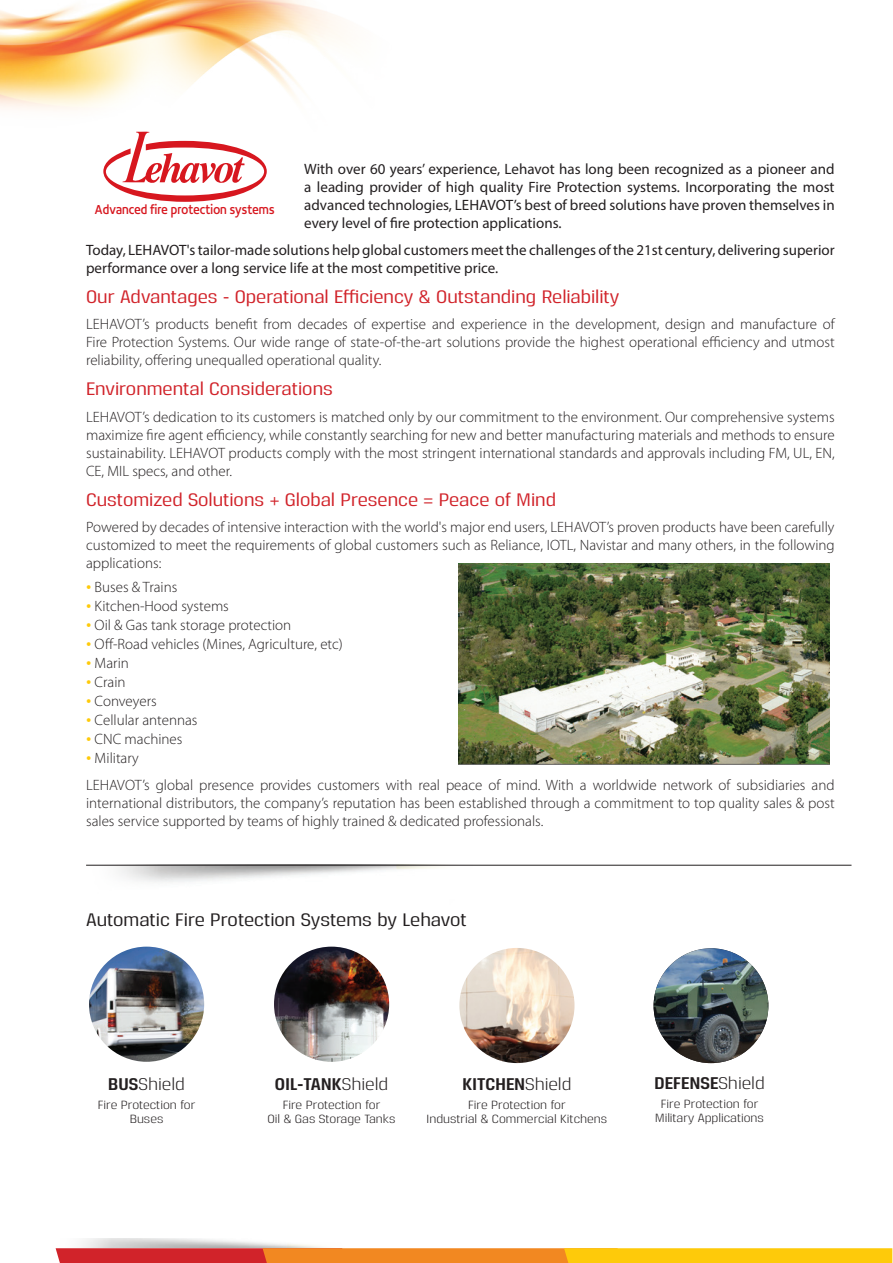
<style>
.page{position:relative;width:893px;height:1263px;background:#fff}
.page>*{position:absolute;margin:0;border:0;box-sizing:border-box;transform-origin:0 0}
.t1{font:500 22.95px "Reznik";color:#231f20}
.t2{font:500 18px "Reznik";color:#d1232a}
.t3{font:500 18px "Reznik";color:#231f20}
.t4{font:700 16.8px "Reznik";letter-spacing:.01em;color:#231f20}
.t5{font:16.8px "Reznik";color:#231f20}
.t6{font:300 15px/18px "Myriad Pro";color:#231f20;text-align:justify}
.t7{font:15px/18px "Myriad Pro";color:#231f20;text-align:justify}
.t8{font:14.25px "Concord";letter-spacing:.01em;color:#d7171f;scale:.81 1}
.t9{font:11.85px/14.2px "Reznik";color:#231f20;text-align:center}
.s1{font-family:"Extazy";color:#feca0a}
.s2{font-weight:400}
.s3{font-weight:700}
</style>
<div class="page">
<img style="left:0;top:0;width:342px;height:110px">
<hr style="left:86px;top:865px;width:765px;height:1px;background:#231f20">
<img style="left:458px;top:563px;width:371px;height:201px">
<img style="left:89px;top:947px;width:115px;height:115px;border-radius:58px">
<img style="left:274px;top:947px;width:115px;height:115px;border-radius:58px">
<img style="left:459px;top:948px;width:115px;height:115px;border-radius:58px">
<svg style="left:103px;top:131px;width:164px;height:71px"></svg>
<img style="left:654px;top:948px;width:114px;height:115px;border-radius:57px">
<svg style="left:56px;top:1248px;width:836px;height:15px;background:#ee8a1e"></svg>
<p class="t7" style="left:304px;top:160px;width:532px">With over 60 years’ experience, Lehavot has long been recognized as a pioneer and a leading provider of high quality Fire Protection systems. Incorporating the most advanced technologies, LEHAVOT s’ best of breed solutions have proven themselves in every level of fire protection applications.</p>
<p class="t7" style="left:86px;top:240px;width:750px">Today,LEHAVOT s' tailor-madesolutionshelpglobalcustomersmeetthechallengesofthe21stcentury,deliveringsuperior performance over a long service life at the most competitive price.</p>
<p class="t2" style="left:86px;top:284px;width:535px">Our Advantages - Operational Efficiency &amp; Outstanding Reliability</p>
<p class="t6" style="left:86px;top:315px;width:750px">LEHAVOT s’ products benefit from decades of expertise and experience in the development, design and manufacture of Fire Protection Systems. Our wide range of state-of-the-art solutions provide the highest operational efficiency and utmost reliability, offering unequalled operational quality.</p>
<p class="t2" style="left:86px;top:377px;width:248px">Environmental Considerations</p>
<p class="t6" style="left:86px;top:408px;width:750px">LEHAVOT s’ dedication to its customers is matched only by our commitment to the environment. Our comprehensive systems maximize fire agent efficiency, while constantly searching for new and better manufacturing materials and methods to ensure sustainability. LEHAVOT products comply with the most stringent international standards and approvals including FM, UL, EN, CE, MIL specs, and other.</p>
<p class="t2" style="left:86px;top:488px;width:471px">Customized Solutions + Global Presence = Peace of Mind</p>
<p class="t6" style="left:86px;top:518px;width:750px">Powered by decades of intensive interaction with the world s' major end users, LEHAVOT s’ proven products have been carefully customized to meet the requirements of global customers such as Reliance, IOTL, Navistar and many others in, the following applications:</p>
<p class="t6" style="left:86px;top:578px;width:93px"><span class="s1">•</span> Buses &amp; Trains</p>
<p class="t6" style="left:86px;top:597px;width:144px"><span class="s1">•</span> Kitchen-Hood systems</p>
<p class="t6" style="left:86px;top:616px;width:207px"><span class="s1">•</span> Oil &amp; Gas tank storage protection</p>
<p class="t6" style="left:86px;top:635px;width:258px"><span class="s1">•</span> Off-Road vehicles (Mines, Agriculture, etc(</p>
<p class="t6" style="left:86px;top:654px;width:44px"><span class="s1">•</span> Marin</p>
<p class="t6" style="left:86px;top:673px;width:41px"><span class="s1">•</span> Crain</p>
<p class="t6" style="left:86px;top:692px;width:72px"><span class="s1">•</span> Conveyers</p>
<p class="t6" style="left:86px;top:711px;width:113px"><span class="s1">•</span> Cellular antennas</p>
<p class="t6" style="left:86px;top:730px;width:98px"><span class="s1">•</span> CNC machines</p>
<p class="t6" style="left:86px;top:745px;width:750px;line-height:26.5px"><span class="s1">•</span> Military<br>LEHAVOT s’ global presence provides customers with real peace of mind. With a worldwide network of subsidiaries and</p>
<p class="t6" style="left:86px;top:793px;width:750px">international distributors, the companys’ reputation has been established through a commitment to top quality sales &amp; post sales service supported by teams of highly trained &amp; dedicated professionals.</p>
<p class="t8" style="left:95px;top:200px;width:223px">Advanced fire protection systems</p>
<p class="t3" style="left:86px;top:907px;width:382px">Automatic Fire Protection Systems by Lehavot</p>
<h1 class="t1" style="left:416px;top:1060px;width:289px">tank fire protection system</h1>
<p class="t4" style="left:654px;top:1072px;width:112px">DEFENSE<span class="s2">Shield</span></p>
<p class="t9" style="left:655px;top:1096px;width:110px">Fire Protection for<br>Military Applications</p>
<p class="t5" style="left:108px;top:1073px;width:78px"><span class="s3">BUS</span>Shield</p>
<p class="t9" style="left:98px;top:1097px;width:99px">Fire Protection for<br>Buses</p>
<p class="t9" style="left:267px;top:1097px;width:130px">Fire Protection for<br>Oil &amp; Gas Storage Tanks</p>
<p class="t9" style="left:427px;top:1097px;width:182px">Fire Protection for<br>Industrial &amp; Commercial Kitchens</p>
<p class="t4" style="left:275px;top:1073px;width:115px">OIL-TANK<span class="s2">Shield</span></p>
<p class="t4" style="left:462px;top:1073px;width:110px">KITCHEN<span class="s2">Shield</span></p>
</div>
